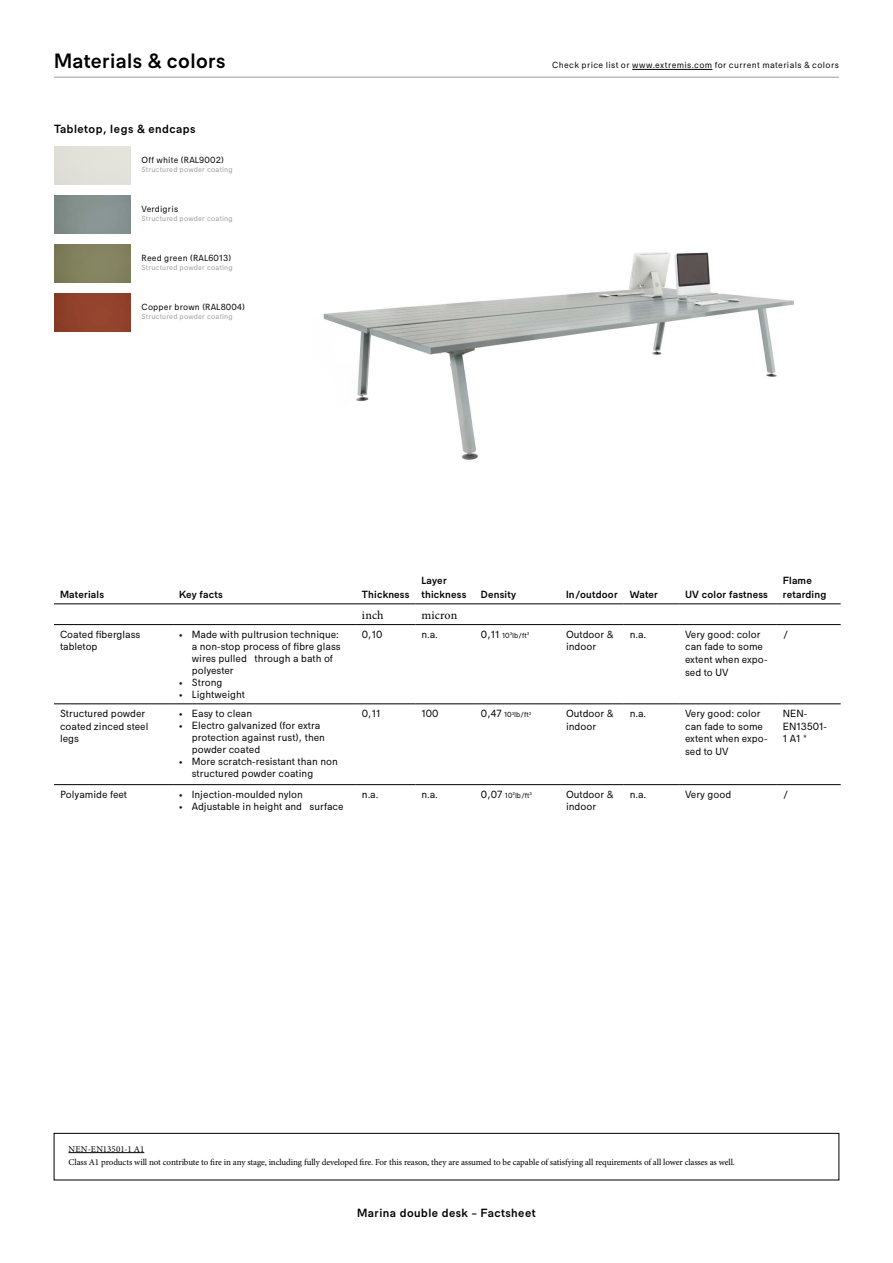
<style>
.page{position:relative;width:893px;height:1263px;background:#fff}
.page>*{position:absolute;margin:0;border:0;box-sizing:border-box;transform-origin:0 0}
.t1{font:500 21px "Extremis Compakt";letter-spacing:.02em;color:#000}
.t2{font:500 12px "Extremis Compakt";letter-spacing:.04em;color:#000}
.t3{font:12px "Minion Pro";letter-spacing:.01em;color:#000}
.t4{font:10.5px/12.6px "Extremis Compakt";color:#000}
.t5{font:500 10.5px/13.5px "Extremis Compakt";letter-spacing:.02em;color:#000}
.t6{font:9px/13.5px "Minion Pro";letter-spacing:-.01em;color:#000}
.t7{font:9px "Extremis Compakt";letter-spacing:.03em;color:#000}
.t8{font:7.5px "Extremis Compakt";letter-spacing:.02em;color:#9d9d9c}
.t9{font:7.5px "Extremis Compakt";color:#000}
.s1{font-size:10.5px}
</style>
<div class="page">
<hr style="left:54px;top:77px;width:785px;height:1px;background:#9d9d9c">
<hr style="left:69px;top:1152px;width:75px;height:1px;background:#000">
<div style="left:54px;top:1133px;width:785px;height:47px;border:1px solid #000"></div>
<img style="left:54px;top:244px;width:77px;height:38px">
<img style="left:54px;top:293px;width:77px;height:38px">
<img style="left:323px;top:252px;width:471px;height:208px">
<hr style="left:54px;top:603px;width:119px;height:1px;background:#000">
<hr style="left:173px;top:603px;width:183px;height:1px;background:#000">
<hr style="left:356px;top:603px;width:59px;height:1px;background:#000">
<hr style="left:415px;top:603px;width:60px;height:1px;background:#000">
<hr style="left:475px;top:603px;width:85px;height:1px;background:#000">
<hr style="left:560px;top:603px;width:64px;height:1px;background:#000">
<hr style="left:624px;top:603px;width:55px;height:1px;background:#000">
<hr style="left:679px;top:603px;width:98px;height:1px;background:#000">
<hr style="left:777px;top:603px;width:64px;height:1px;background:#000">
<hr style="left:54px;top:703px;width:119px;height:1px;background:#000">
<hr style="left:54px;top:624px;width:119px;height:1px;background:#000">
<hr style="left:173px;top:624px;width:183px;height:1px;background:#000">
<hr style="left:356px;top:624px;width:59px;height:1px;background:#000">
<hr style="left:415px;top:624px;width:60px;height:1px;background:#000">
<hr style="left:475px;top:624px;width:85px;height:1px;background:#000">
<hr style="left:560px;top:624px;width:64px;height:1px;background:#000">
<hr style="left:624px;top:624px;width:55px;height:1px;background:#000">
<hr style="left:679px;top:624px;width:98px;height:1px;background:#000">
<hr style="left:777px;top:624px;width:64px;height:1px;background:#000">
<hr style="left:173px;top:703px;width:183px;height:1px;background:#000">
<hr style="left:356px;top:703px;width:59px;height:1px;background:#000">
<hr style="left:415px;top:703px;width:60px;height:1px;background:#000">
<hr style="left:475px;top:703px;width:85px;height:1px;background:#000">
<hr style="left:560px;top:703px;width:64px;height:1px;background:#000">
<hr style="left:624px;top:703px;width:55px;height:1px;background:#000">
<hr style="left:679px;top:703px;width:98px;height:1px;background:#000">
<hr style="left:777px;top:703px;width:64px;height:1px;background:#000">
<hr style="left:173px;top:784px;width:183px;height:1px;background:#000">
<hr style="left:356px;top:784px;width:59px;height:1px;background:#000">
<hr style="left:415px;top:784px;width:60px;height:1px;background:#000">
<hr style="left:475px;top:784px;width:85px;height:1px;background:#000">
<hr style="left:560px;top:784px;width:64px;height:1px;background:#000">
<hr style="left:624px;top:784px;width:55px;height:1px;background:#000">
<hr style="left:679px;top:784px;width:98px;height:1px;background:#000">
<hr style="left:777px;top:784px;width:64px;height:1px;background:#000">
<hr style="left:54px;top:784px;width:119px;height:1px;background:#000">
<hr style="left:632px;top:69px;width:80px;height:1px;background:#000">
<h1 class="t1" style="left:54px;top:49px;width:173px">Materials &amp; colors</h1>
<p class="t2" style="left:54px;top:122px;width:143px">Tabletop, legs &amp; endcaps</p>
<p class="t7" style="left:142px;top:155px;width:84px">Off white (RAL9002)</p>
<p class="t8" style="left:142px;top:165px;width:93px">Structured powder coating</p>
<p class="t7" style="left:142px;top:204px;width:38px">Verdigris</p>
<p class="t8" style="left:142px;top:214px;width:93px">Structured powder coating</p>
<p class="t7" style="left:142px;top:253px;width:91px">Reed green (RAL6013)</p>
<p class="t8" style="left:142px;top:263px;width:93px">Structured powder coating</p>
<p class="t7" style="left:142px;top:302px;width:105px">Copper brown (RAL8004)</p>
<p class="t8" style="left:142px;top:312px;width:93px">Structured powder coating</p>
<p class="t7" style="left:552px;top:60px;width:288px">Check price list or www.extremis.com for current materials &amp; colors</p>
<p class="t5" style="left:60px;top:587px;width:46px">Materials</p>
<p class="t5" style="left:179px;top:587px;width:45px">Key facts</p>
<p class="t5" style="left:362px;top:587px;width:49px">Thickness</p>
<p class="t5" style="left:421px;top:574px;width:46px">Layer thickness</p>
<p class="t3" style="left:362px;top:607px;width:23px">inch</p>
<p class="t3" style="left:421px;top:607px;width:37px">micron</p>
<p class="t5" style="left:481px;top:587px;width:37px">Density</p>
<p class="t5" style="left:566px;top:587px;width:94px">In/outdoor Water</p>
<p class="t5" style="left:685px;top:587px;width:84px">UV color fastness</p>
<p class="t5" style="left:783px;top:574px;width:45px">Flame retarding</p>
<p class="t4" style="left:60px;top:628px;width:82px">Coated fiberglass tabletop</p>
<p class="t4" style="left:192px;top:628px;width:150px;line-height:12px;text-indent:-13px">• Made with pultrusion technique: a non-stop process of fibre glass wires pulled through a bath of polyester</p>
<p class="t4" style="left:179px;top:676px;width:45px">• Strong</p>
<p class="t4" style="left:179px;top:688px;width:68px">• Lightweight</p>
<p class="t4" style="left:60px;top:707px;width:90px">Structured powder coated zinced steel legs</p>
<p class="t4" style="left:179px;top:707px;width:75px">• Easy to clean</p>
<p class="t4" style="left:192px;top:719px;width:135px;line-height:12px;text-indent:-13px">• Electro galvanized (for extra protection against rust), then powder coated</p>
<p class="t4" style="left:192px;top:755px;width:147px;line-height:12px;text-indent:-13px">• More scratch-resistant than non structured powder coating</p>
<p class="t4" style="left:60px;top:788px;width:69px">Polyamide feet</p>
<p class="t4" style="left:179px;top:788px;width:125px">• Injection-moulded nylon</p>
<p class="t4" style="left:179px;top:800px;width:166px">• Adjustable in height and surface</p>
<p class="t4" style="left:362px;top:628px;width:22px">0,10</p>
<p class="t4" style="left:421px;top:628px;width:18px">n.a.</p>
<p class="t9" style="left:481px;top:631px;width:50px"><span class="s1">0,11</span> 10<sup>3</sup>lb/ft<sup>3</sup></p>
<p class="t4" style="left:566px;top:628px;width:49px">Outdoor &amp; indoor</p>
<p class="t4" style="left:630px;top:628px;width:18px">n.a.</p>
<p class="t4" style="left:685px;top:628px;width:84px">Very good: color can fade to some extent when expo&shy;sed to UV</p>
<p class="t4" style="left:783px;top:628px;width:7px">/</p>
<p class="t4" style="left:362px;top:707px;width:20px">0,11</p>
<p class="t4" style="left:421px;top:707px;width:19px">100</p>
<p class="t9" style="left:481px;top:710px;width:52px"><span class="s1">0,47</span> 10<sup>3</sup>lb/ft<sup>3</sup></p>
<p class="t4" style="left:566px;top:707px;width:49px">Outdoor &amp; indoor</p>
<p class="t4" style="left:630px;top:707px;width:18px">n.a.</p>
<p class="t4" style="left:685px;top:707px;width:84px">Very good: color can fade to some extent when expo&shy;sed to UV</p>
<p class="t4" style="left:783px;top:707px;width:46px">NEN-<br>EN13501-<br>1 A1 *</p>
<p class="t4" style="left:362px;top:788px;width:18px">n.a.</p>
<p class="t4" style="left:421px;top:788px;width:18px">n.a.</p>
<p class="t9" style="left:481px;top:791px;width:53px"><span class="s1">0,07</span> 10<sup>3</sup>lb/ft<sup>3</sup></p>
<p class="t4" style="left:566px;top:788px;width:49px">Outdoor &amp; indoor</p>
<p class="t4" style="left:630px;top:788px;width:18px">n.a.</p>
<p class="t4" style="left:685px;top:788px;width:48px">Very good</p>
<p class="t4" style="left:783px;top:788px;width:7px">/</p>
<p class="t6" style="left:69px;top:1142px;width:668px">NEN-EN13501-1 A1<br>Class A1 products will not contribute to fire in any stage, including fully developed fire. For this reason, they are assumed to be capable of satisfying all requirements of all lower classes as well.</p>
<p class="t2" style="left:357px;top:1206px;width:180px">Marina double desk – Factsheet</p>
</div>
